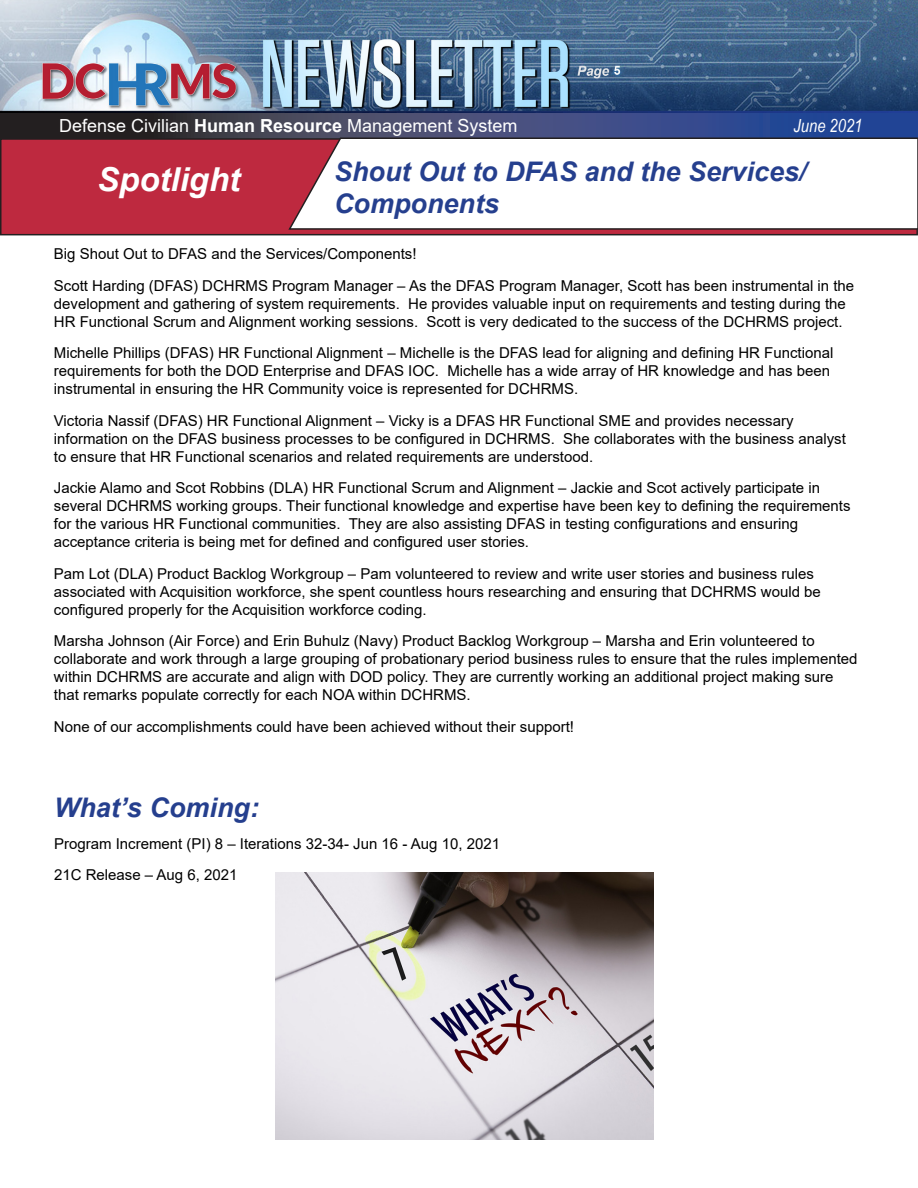
<style>
.page{position:relative;width:918px;height:1188px;background:#fff}
.page>*{position:absolute;margin:0;border:0;box-sizing:border-box;transform-origin:0 0}
.Header_white{font:italic 700 33px "Arial";color:#fff}
.Header_blue{font:italic 700 27px/32.4px "Arial";color:#253f8e}
.t1{font:18px "Arial";color:#fff}
.t2{font:italic 18px "Arial Narrow";color:#fff}
.Body{font:15px/18px "Arial";color:#000}
.s1{font-weight:700}
</style>
<div class="page">
<svg style="left:0;top:112px;width:918px;height:26px;background:#354067"></svg>
<div style="left:1px;top:139px;width:916px;height:96px;background:#be293f"></div>
<div style="left:0;top:138px;width:918px;height:97px;border:2px solid #231f20"></div>
<svg style="left:288px;top:137px;width:630px;height:94px;background:#f2e8ea"></svg>
<img style="left:0;top:0;width:918px;height:112px">
<img style="left:276px;top:873px;width:378px;height:266px">
<p class="t1" style="left:59px;top:113px;width:460px">Defense Civilian <span class="s1">Human Resource</span> Management System</p>
<p class="t2" style="left:794px;top:113px;width:70px">June 2021</p>
<p class="Header_white" style="left:97px;top:158px;width:144px">Spotlight</p>
<p class="Header_blue" style="left:334px;top:156px;width:474px">Shout Out to DFAS and the Services/<br>Components</p>
<p class="Body" style="left:54px;top:245px;width:364px">Big Shout Out to DFAS and the Services/Components!</p>
<p class="Body" style="left:54px;top:276px;width:802px">Scott Harding (DFAS) DCHRMS Program Manager – As the DFAS Program Manager, Scott has been instrumental in the development and gathering of system requirements. He provides valuable input on requirements and testing during the<br>HR Functional Scrum and Alignment working sessions. Scott is very dedicated to the success of the DCHRMS project.</p>
<p class="Body" style="left:54px;top:344px;width:781px">Michelle Phillips (DFAS) HR Functional Alignment – Michelle is the DFAS lead for aligning and defining HR Functional requirements for both the DOD Enterprise and DFAS IOC. Michelle has a wide array of HR knowledge and has been instrumental in ensuring the HR Community voice is represented for DCHRMS.</p>
<p class="Body" style="left:54px;top:411px;width:794px">Victoria Nassif (DFAS) HR Functional Alignment – Vicky is a DFAS HR Functional SME and provides necessary information on the DFAS business processes to be configured in DCHRMS. She collaborates with the business analyst to ensure that HR Functional scenarios and related requirements are understood.</p>
<p class="Body" style="left:54px;top:479px;width:798px">Jackie Alamo and Scot Robbins (DLA) HR Functional Scrum and Alignment – Jackie and Scot actively participate in several DCHRMS working groups. Their functional knowledge and expertise have been key to defining the requirements for the various HR Functional communities. They are also assisting DFAS in testing configurations and ensuring acceptance criteria is being met for defined and configured user stories.</p>
<p class="Body" style="left:54px;top:564px;width:768px">Pam Lot (DLA) Product Backlog Workgroup – Pam volunteered to review and write user stories and business rules associated with Acquisition workforce, she spent countless hours researching and ensuring that DCHRMS would be configured properly for the Acquisition workforce coding.</p>
<p class="Body" style="left:54px;top:632px;width:805px">Marsha Johnson (Air Force) and Erin Buhulz (Navy) Product Backlog Workgroup – Marsha and Erin volunteered to collaborate and work through a large grouping of probationary period business rules to ensure that the rules implemented within DCHRMS are accurate and align with DOD policy. They are currently working an additional project making sure that remarks populate correctly for each NOA within DCHRMS.</p>
<p class="Body" style="left:54px;top:717px;width:522px">None of our accomplishments could have been achieved without their support!</p>
<p class="Header_blue" style="left:54px;top:792px;width:207px">What’s Coming:</p>
<p class="Body" style="left:54px;top:834px;width:448px">Program Increment (PI) 8 – Iterations 32-34- Jun 16 - Aug 10, 2021</p>
<p class="Body" style="left:54px;top:866px;width:185px">21C Release – Aug 6, 2021</p>
</div>
